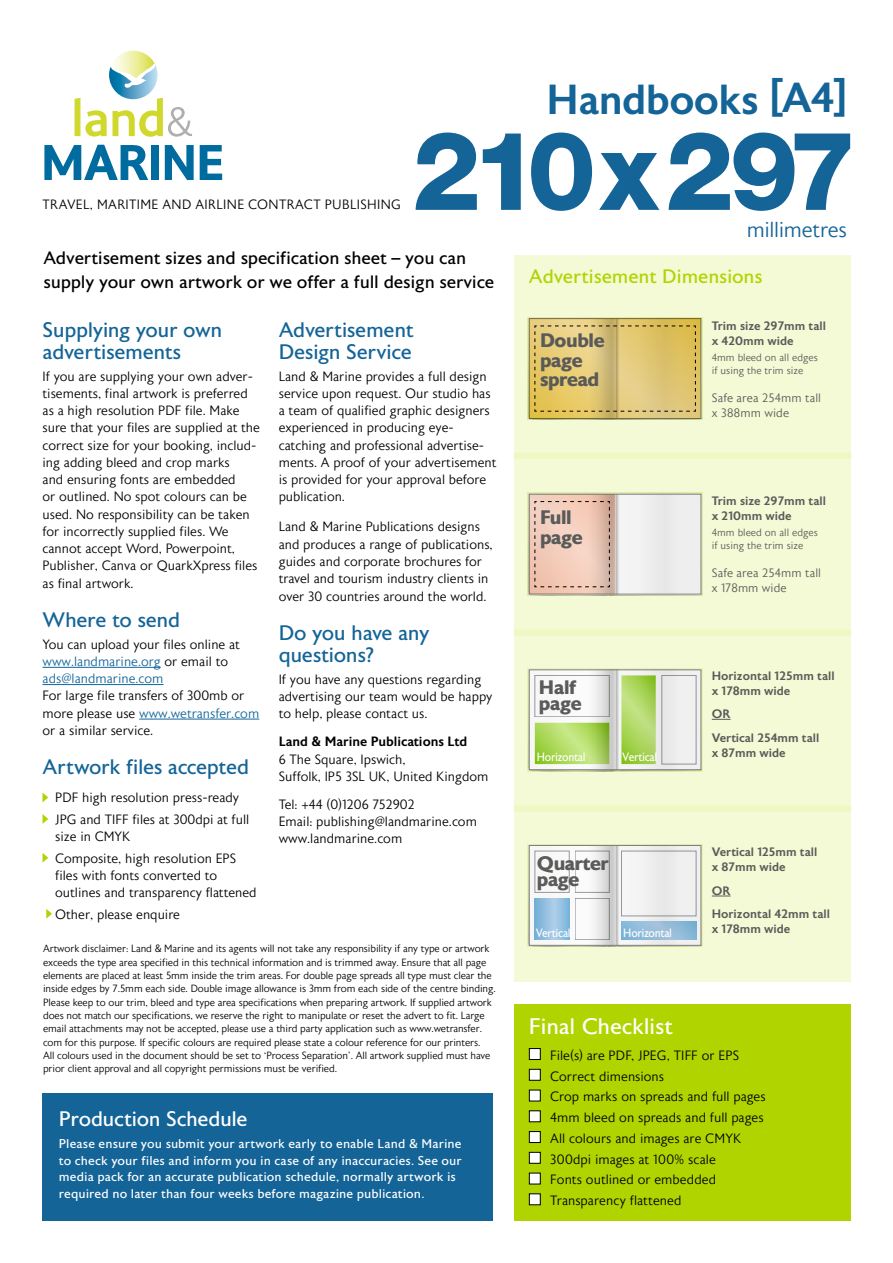
<style>
.page{position:relative;width:893px;height:1263px;background:#fff}
.page>*{position:absolute;margin:0;border:0;box-sizing:border-box;transform-origin:0 0}
.t1{font:800 109.5px "Helvetica Neue LT Pro";letter-spacing:-.065em;color:#146498}
.t2{font:500 42px "Astoria Sans";letter-spacing:-.015em;color:#146498}
.t3{font:22.5px "Astoria Sans";letter-spacing:-.01em;color:#fff}
.t4{font:300 21.75px "Astoria Sans";letter-spacing:-.015em;color:#146498}
.t5{font:21px/22.5px "Astoria Sans";letter-spacing:-.015em;color:#146498}
.t6{font:21px "Astoria Sans";letter-spacing:-.02em;color:#fff}
.t7{font:700 19.5px/19.5px "Astoria Sans";letter-spacing:-.02em;color:#5a5a59}
.t8{font:19.5px "Astoria Sans";letter-spacing:-.01em;color:#afd400}
.t9{font:18px/24px "Astoria Sans";letter-spacing:-.01em;color:#000}
.t10{font:300 13.5px/17.2px "Astoria Sans";color:#000}
.t11{font:300 13.5px "Astoria Sans";letter-spacing:.025em;color:#000}
.t12{font:500 13.5px "Astoria Sans";color:#000}
.t13{font:12.75px/16.5px "Astoria Sans";letter-spacing:.005em;color:#fff}
.t14{font:500 12.15px/15px "Astoria Sans";color:#5a5a59}
.t15{font:300 12.15px/15px "Astoria Sans";letter-spacing:.005em;color:#5a5a59}
.t16{font:12px "Astoria Sans";letter-spacing:-.035em;color:#fff;scale:.9 1}
.t17{font:300 10.5px/13.4px "Astoria Sans";letter-spacing:-.01em;color:#000}
.t18{font:300 10.5px/12.6px "Astoria Sans";color:#5a5a59}
.s1{color:#13659b}
</style>
<div class="page">
<hr style="left:43px;top:667px;width:118px;height:1px;background:#13659b">
<hr style="left:43px;top:684px;width:121px;height:1px;background:#13659b">
<hr style="left:139px;top:719px;width:120px;height:1px;background:#13659b">
<svg style="left:43px;top:793px;width:5px;height:9px"></svg>
<svg style="left:43px;top:814px;width:5px;height:10px"></svg>
<svg style="left:43px;top:853px;width:5px;height:9px"></svg>
<svg style="left:46px;top:909px;width:6px;height:10px"></svg>
<div style="left:43px;top:1093px;width:450px;height:127px;background:#146498"></div>
<div style="left:514px;top:1003px;width:336px;height:217px;background:#afd400"></div>
<div style="left:529px;top:1048px;width:11px;height:11px;background:#fff"></div>
<div style="left:529px;top:1048px;width:12px;height:12px;border:1px solid #000"></div>
<div style="left:529px;top:1069px;width:11px;height:11px;background:#fff"></div>
<div style="left:529px;top:1069px;width:12px;height:12px;border:1px solid #000"></div>
<div style="left:529px;top:1090px;width:11px;height:11px;background:#fff"></div>
<div style="left:529px;top:1090px;width:12px;height:11px;border:1px solid #000"></div>
<div style="left:529px;top:1111px;width:11px;height:11px;background:#fff"></div>
<div style="left:529px;top:1110px;width:12px;height:12px;border:1px solid #000"></div>
<div style="left:529px;top:1131px;width:11px;height:11px;background:#fff"></div>
<div style="left:529px;top:1131px;width:12px;height:12px;border:1px solid #000"></div>
<div style="left:529px;top:1152px;width:11px;height:11px;background:#fff"></div>
<div style="left:529px;top:1152px;width:12px;height:12px;border:1px solid #000"></div>
<div style="left:529px;top:1173px;width:11px;height:11px;background:#fff"></div>
<div style="left:529px;top:1173px;width:12px;height:11px;border:1px solid #000"></div>
<div style="left:529px;top:1194px;width:11px;height:11px;background:#fff"></div>
<div style="left:529px;top:1193px;width:12px;height:12px;border:1px solid #000"></div>
<svg style="left:44px;top:145px;width:104px;height:35px"></svg>
<div style="left:151px;top:145px;width:8px;height:35px;background:#006b9f"></div>
<svg style="left:165px;top:145px;width:29px;height:35px"></svg>
<svg style="left:200px;top:145px;width:22px;height:35px"></svg>
<svg style="left:75px;top:51px;width:117px;height:86px"></svg>
<div style="left:514px;top:255px;width:336px;height:727px;background:#f3fad5"></div>
<div style="left:514px;top:453px;width:337px;height:6px;background:#eef8c3"></div>
<div style="left:514px;top:629px;width:337px;height:6px;background:#eef8c3"></div>
<div style="left:514px;top:805px;width:337px;height:6px;background:#eef8c3"></div>
<svg style="left:712px;top:719px;width:19px;height:1px"></svg>
<svg style="left:712px;top:896px;width:19px;height:1px"></svg>
<svg style="left:528px;top:317px;width:174px;height:103px"></svg>
<svg style="left:529px;top:319px;width:172px;height:99px;background:#dcc26f"></svg>
<svg style="left:528px;top:493px;width:174px;height:102px;background:#e7d5cd"></svg>
<svg style="left:528px;top:668px;width:174px;height:103px;background:#d0dfb4"></svg>
<div style="left:662px;top:675px;width:34px;height:89px;border:1px solid #9a9c9f"></div>
<svg style="left:528px;top:844px;width:174px;height:103px;background:#d8e0e3"></svg>
<p class="t11" style="left:43px;top:198px;width:360px">TRAVEL, MARITIME AND AIRLINE CONTRACT PUBLISHING</p>
<h2 class="t2" style="left:547px;top:76px;width:303px">Handbooks [A4]</h2>
<h1 class="t1" style="left:412px;top:106px;width:446px">210x297</h1>
<h3 class="t4" style="left:747px;top:218px;width:102px">millimetres</h3>
<h3 class="t9" style="left:44px;top:247px;width:452px">Advertisement sizes and specification sheet – you can supply your own artwork or we offer a full design service</h3>
<h3 class="t5" style="left:43px;top:319px;width:181px">Supplying your own advertisements</h3>
<p class="t10" style="left:43px;top:368px;width:219px">If you are supplying your own adver&shy;tisements, final artwork is preferred as a high resolution PDF file. Make sure that your files are supplied at the correct size for your booking, includ&shy;ing adding bleed and crop marks<br>and ensuring fonts are embedded<br>or outlined. No spot colours can be used. No responsibility can be taken for incorrectly supplied files. We cannot accept Word, Powerpoint, Publisher, Canva or QuarkXpress files as final artwork.</p>
<h3 class="t5" style="left:43px;top:609px;width:139px">Where to send</h3>
<p class="t10" style="left:43px;top:636px;width:199px">You can upload your files online at <span class="s1">www.landmarine.org</span> or email to <span class="s1">ads@landmarine.com</span></p>
<p class="t10" style="left:43px;top:688px;width:218px">For large file transfers of 300mb or more please use <span class="s1">www.wetransfer.com </span>or a similar service.</p>
<h3 class="t5" style="left:43px;top:757px;width:208px">Artwork files accepted</h3>
<p class="t10" style="left:55px;top:787px;width:196px;line-height:21.5px">PDF high resolution press-ready<br>JPG and TIFF files at 300dpi at full</p>
<p class="t10" style="left:55px;top:826px;width:182px;line-height:21.5px">size in CMYK<br>Composite, high resolution EPS</p>
<p class="t10" style="left:55px;top:867px;width:203px">files with fonts converted to outlines and transparency flattened</p>
<p class="t10" style="left:55px;top:906px;width:126px">Other, please enquire</p>
<h3 class="t5" style="left:279px;top:319px;width:136px">Advertisement<br>Design Service</h3>
<p class="t10" style="left:279px;top:368px;width:219px">Land &amp; Marine provides a full design service upon request. Our studio has a team of qualified graphic designers experienced in producing eye&shy;catching and professional advertise&shy;ments. A proof of your advertisement is provided for your approval before publication.</p>
<p class="t10" style="left:279px;top:519px;width:216px">Land &amp; Marine Publications designs and produces a range of publications, guides and corporate brochures for travel and tourism industry clients in over 30 countries around the world.</p>
<h3 class="t5" style="left:279px;top:622px;width:152px">Do you have any questions?</h3>
<p class="t10" style="left:279px;top:671px;width:215px">If you have any questions regarding advertising our team would be happy to help, please contact us.</p>
<p class="t12" style="left:279px;top:734px;width:190px">Land &amp; Marine Publications Ltd</p>
<p class="t10" style="left:279px;top:751px;width:211px">6 The Square, Ipswich,<br>Suffolk, IP5 3SL UK, United Kingdom</p>
<p class="t10" style="left:279px;top:796px;width:200px">Tel: +44 (0)1206 752902<br>Email: publishing@landmarine.com www.landmarine.com</p>
<p class="t17" style="left:43px;top:942px;width:454px">Artwork disclaimer: Land &amp; Marine and its agents will not take any responsibility if any type or artwork exceeds the type area specified in this technical information and is trimmed away. Ensure that all page elements are placed at least 5mm inside the trim areas. For double page spreads all type must clear the inside edges by 7.5mm each side. Double image allowance is 3mm from each side of the centre binding.<br>Please keep to our trim, bleed and type area specifications when preparing artwork. If supplied artwork does not match our specifications, we reserve the right to manipulate or reset the advert to fit. Large email attachments may not be accepted, please use a third party application such as www.wetransfer. com for this purpose. If specific colours are required please state a colour reference for our printers.<br>All colours used in the document should be set to ‘Process Separation’. All artwork supplied must have prior client approval and all copyright permissions must be verified.</p>
<h3 class="t6" style="left:59px;top:1107px;width:190px">Production Schedule</h3>
<p class="t13" style="left:59px;top:1136px;width:404px">Please ensure you submit your artwork early to enable Land &amp; Marine to check your files and inform you in case of any inaccuracies. See our media pack for an accurate publication schedule, normally artwork is required no later than four weeks before magazine publication.</p>
<h3 class="t8" style="left:529px;top:266px;width:235px">Advertisement Dimensions</h3>
<p class="t14" style="left:712px;top:318px;width:116px">Trim size 297mm tall x 420mm wide</p>
<p class="t18" style="left:712px;top:352px;width:108px">4mm bleed on all edges if using the trim size</p>
<p class="t15" style="left:712px;top:391px;width:111px">Safe area 254mm tall x 388mm wide</p>
<h3 class="t7" style="left:540px;top:331px;width:66px">Double page spread</h3>
<h3 class="t7" style="left:540px;top:508px;width:44px">Full page</h3>
<h3 class="t7" style="left:539px;top:679px;width:44px;line-height:16.5px">Half page</h3>
<p class="t16" style="left:537px;top:750px;width:56px">Horizontal</p>
<p class="t16" style="left:622px;top:750px;width:40px">Vertical</p>
<h3 class="t7" style="left:537px;top:855px;width:73px;line-height:16.5px">Quarter page</h3>
<p class="t16" style="left:536px;top:926px;width:40px">Vertical</p>
<p class="t16" style="left:623px;top:926px;width:56px">Horizontal</p>
<p class="t14" style="left:712px;top:493px;width:116px">Trim size 297mm tall x 210mm wide</p>
<p class="t18" style="left:712px;top:527px;width:108px">4mm bleed on all edges if using the trim size</p>
<p class="t15" style="left:712px;top:566px;width:111px">Safe area 254mm tall x 178mm wide</p>
<p class="t14" style="left:712px;top:668px;width:124px">Horizontal 125mm tall x 178mm wide</p>
<p class="t14" style="left:712px;top:702px;width:109px;line-height:23.5px">OR<br>Vertical 254mm tall</p>
<p class="t14" style="left:712px;top:745px;width:75px">x 87mm wide</p>
<p class="t14" style="left:712px;top:845px;width:107px">Vertical 125mm tall x 87mm wide</p>
<p class="t14" style="left:712px;top:879px;width:120px;line-height:23.5px">OR<br>Horizontal 42mm tall</p>
<p class="t14" style="left:712px;top:922px;width:80px">x 178mm wide</p>
<h3 class="t3" style="left:529px;top:1014px;width:145px">Final Checklist</h3>
<p class="t10" style="left:550px;top:1045px;width:217px;line-height:20.7px">File(s) are PDF, JPEG, TIFF or EPS<br>Correct dimensions<br>Crop marks on spreads and full pages<br>4mm bleed on spreads and full pages<br>All colours and images are CMYK<br>300dpi images at 100% scale<br>Fonts outlined or embedded<br>Transparency flattened</p>
</div>
